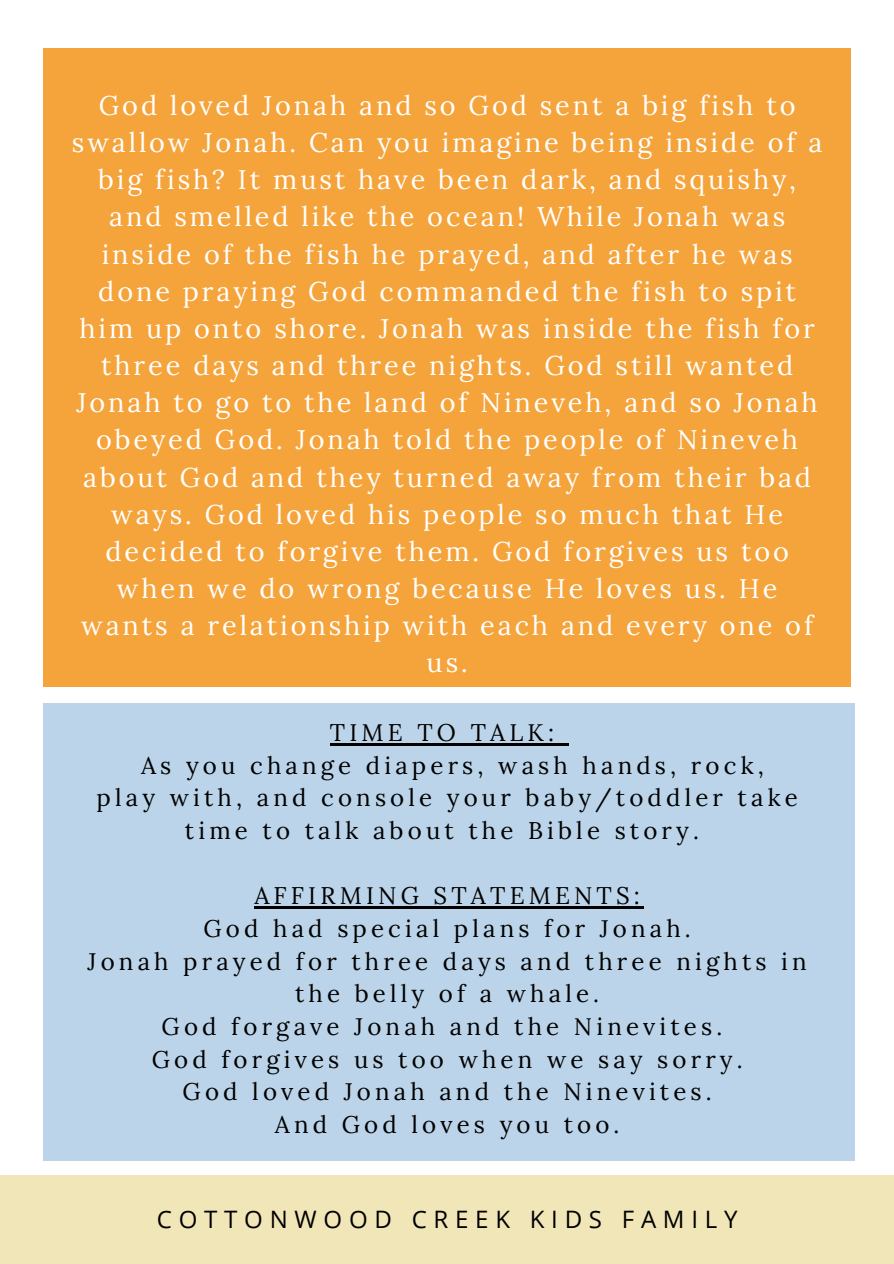
<style>
.page{position:relative;width:894px;height:1264px;background:#fff}
.page>*{position:absolute;margin:0;border:0;box-sizing:border-box;transform-origin:0 0}
.t1{font:27px/37.2px "Lora";letter-spacing:.105em;color:#fff;text-align:center}
.t2{font:24px/32.7px "Lora";letter-spacing:.175em;color:#000;text-align:center}
.t3{font:24px "Open Sans";letter-spacing:.28em;color:#000}
</style>
<div class="page">
<div style="left:0;top:1175px;width:893px;height:88px;background:#f1e6b8"></div>
<div style="left:43px;top:703px;width:811px;height:457px;background:#bbd4e9"></div>
<div style="left:43px;top:49px;width:807px;height:638px;background:#f5a43c"></div>
<hr style="left:330px;top:743px;width:228px;height:2px;background:#000">
<svg style="left:558px;top:743px;width:10px;height:2px"></svg>
<hr style="left:254px;top:906px;width:390px;height:2px;background:#000">
<p class="t1" style="left:72px;top:86px;width:751px">God loved Jonah and so God sent a big fish to swallow Jonah. Can you imagine being inside of a big fish? It must have been dark, and squishy, and smelled like the ocean! While Jonah was inside of the fish he prayed, and after he was done praying God commanded the fish to spit him up onto shore. Jonah was inside the fish for three days and three nights. God still wanted Jonah to go to the land of Nineveh, and so Jonah obeyed God. Jonah told the people of Nineveh about God and they turned away from their bad ways. God loved his people so much that He decided to forgive them. God forgives us too when we do wrong because He loves us. He wants a relationship with each and every one of us.</p>
<p class="t2" style="left:330px;top:715px;width:226px">TIME TO TALK:</p>
<p class="t2" style="left:141px;top:748px;width:624px">As you change diapers, wash hands, rock,</p>
<p class="t2" style="left:97px;top:781px;width:702px">play with, and console your baby/toddler take time to talk about the Bible story.</p>
<p class="t2" style="left:254px;top:879px;width:387px">AFFIRMING STATEMENTS:</p>
<p class="t2" style="left:203px;top:911px;width:488px">God had special plans for Jonah.</p>
<p class="t2" style="left:88px;top:944px;width:720px">Jonah prayed for three days and three nights in the belly of a whale.</p>
<p class="t2" style="left:161px;top:1009px;width:562px">God forgave Jonah and the Ninevites.</p>
<p class="t2" style="left:152px;top:1042px;width:592px">God forgives us too when we say sorry.</p>
<p class="t2" style="left:182px;top:1075px;width:530px">God loved Jonah and the Ninevites.</p>
<p class="t2" style="left:275px;top:1107px;width:346px">And God loves you too.</p>
<p class="t3" style="left:157px;top:1202px;width:582px">COTTONWOOD CREEK KIDS FAMILY</p>
</div>
